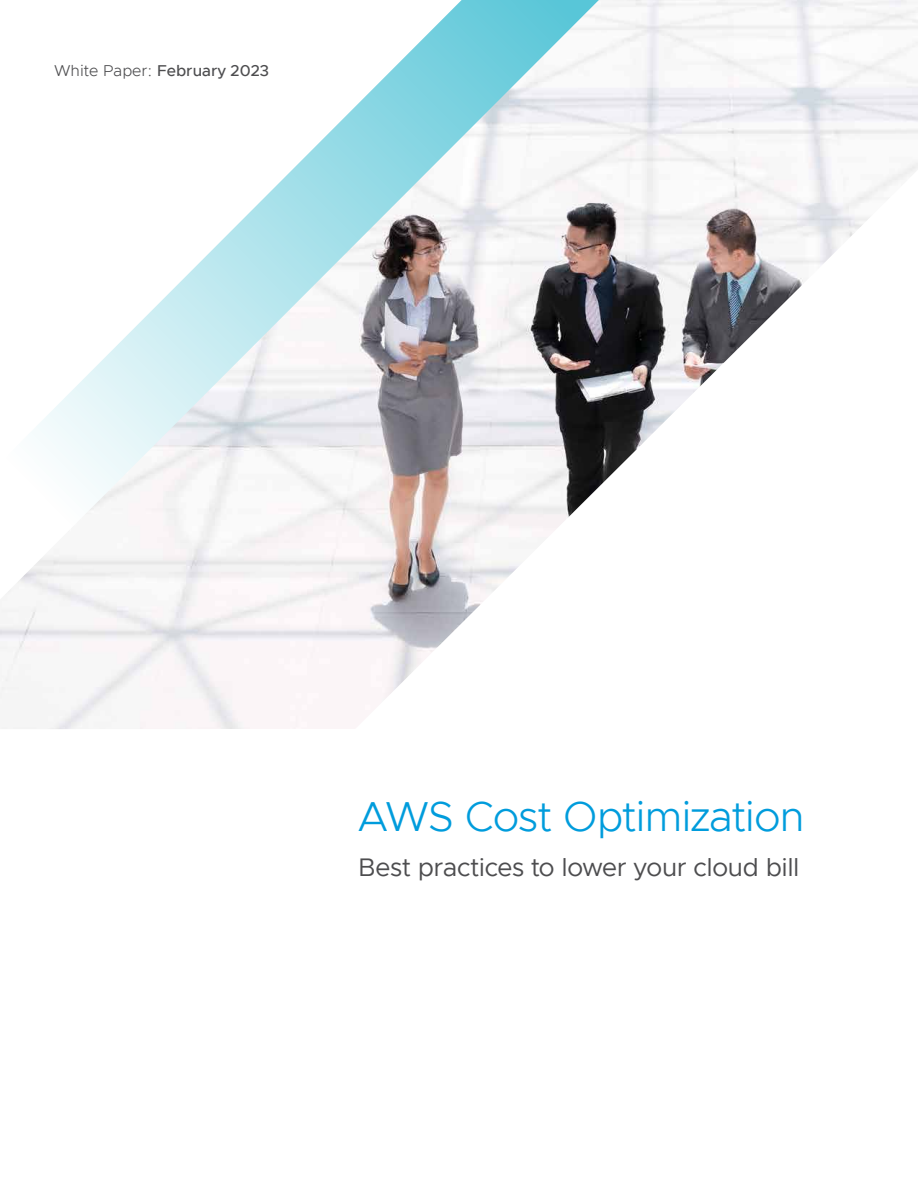
<style>
.page{position:relative;width:918px;height:1188px;background:#fff}
.page>*{position:absolute;margin:0;border:0;box-sizing:border-box;transform-origin:0 0}
.t1{font:300 42px "Metropolis";letter-spacing:-.025em;color:#009cdc}
.t2{font:25.5px "Metropolis";letter-spacing:-.015em;color:#4d4d4f}
.t3{font:500 15.75px "Metropolis";color:#4d4d4f}
.s1{font-weight:300}
</style>
<div class="page">
<img style="left:0;top:0;width:918px;height:729px">
<p class="t3" style="left:54px;top:60px;width:217px"><span class="s1">White Paper:</span> February 2023</p>
<h1 class="t1" style="left:358px;top:790px;width:448px">AWS Cost Optimization</h1>
<p class="t2" style="left:358px;top:851px;width:443px">Best practices to lower your cloud bill</p>
</div>
